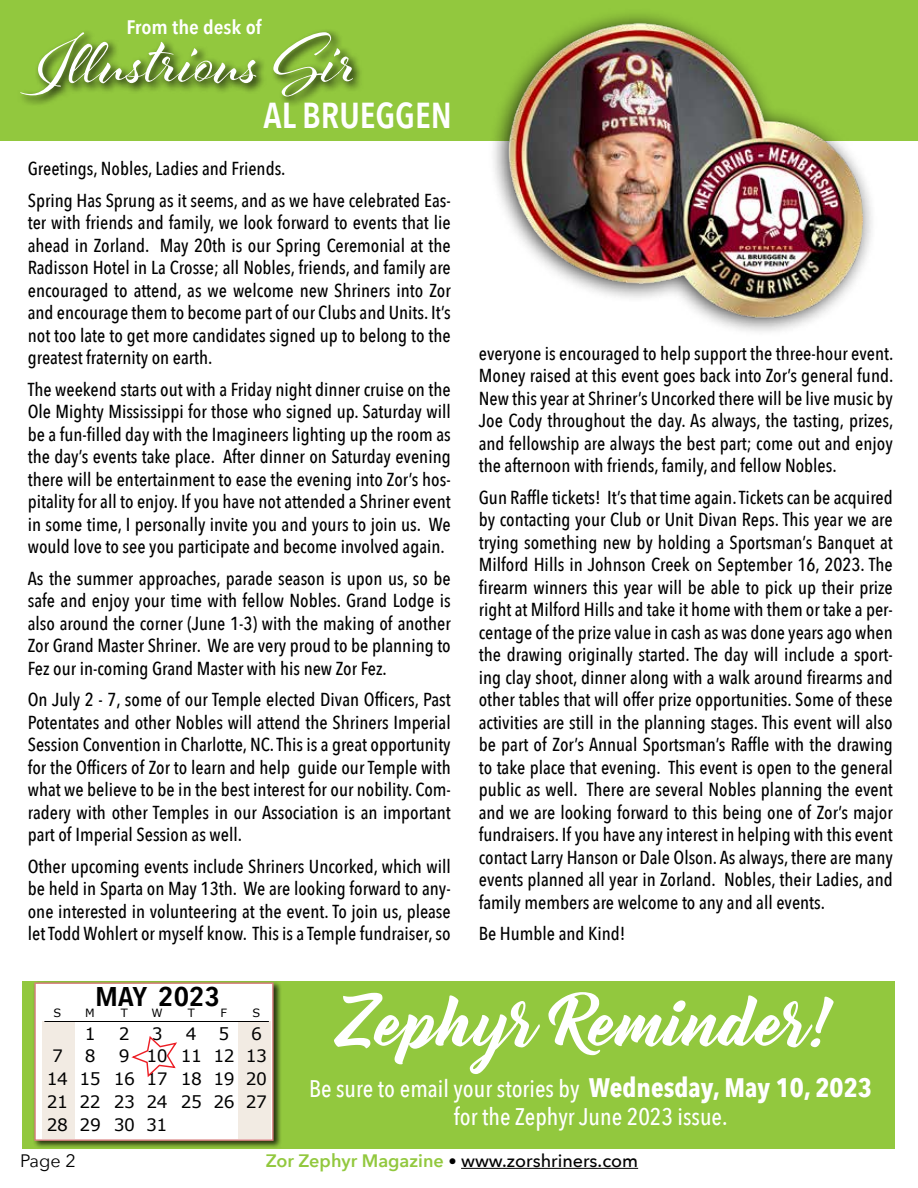
<style>
.page{position:relative;width:918px;height:1188px;background:#fff}
.page>*{position:absolute;margin:0;border:0;box-sizing:border-box;transform-origin:0 0}
.t1{font:75px "Al Fresco";color:#fff}
.t2{font:61.5px "Bernadette";color:#fff;scale:1.04 1}
.t3{font:600 36px "Avenir Next Condensed";color:#fff}
.t4{font:600 27px "Avenir Next Condensed";color:#000;scale:1.14 1}
.t5{font:500 24px/28.8px "Avenir Next Condensed";color:#fff;text-align:center}
.t6{font:600 19.5px "Avenir Next Condensed";color:#fff;scale:1.11 1}
.t7{font:500 18.75px/22.5px "Avenir Next Condensed";color:#000;text-align:justify}
.t8{font:500 18px "Avenir Next";color:#000}
.t9{font:18px "Avenir Next";color:#000}
.t10{font:17.1px/22.8px "Verdana";letter-spacing:-.03em;color:#000;text-align:justify}
.t11{font:11.4px "Verdana";color:#000}
.s1{font-weight:700;font-size:26.7px}
.s2{font-weight:600;color:#92c83e}
.s3{font-weight:600;font-size:16.5px}
</style>
<div class="page">
<hr style="left:461px;top:1168px;width:177px;height:1px;background:#000">
<div style="left:22px;top:981px;width:874px;height:168px;background:#92c83e"></div>
<div style="left:0;top:0;width:918px;height:140px;background:#92c83e"></div>
<div style="left:17px;top:28px;width:348px;height:80px;background:#000;opacity:.75"></div>
<img style="left:481px;top:14px;width:409px;height:318px">
<div style="left:33px;top:981px;width:249px;height:168px;background:#000;opacity:.75"></div>
<div style="left:34px;top:982px;width:240px;height:159px;background:#fff;border:1px solid #d98080"></div>
<div style="left:239px;top:1021px;width:32px;height:118px;background:#f2ebe3"></div>
<div style="left:42px;top:1021px;width:32px;height:118px;background:#f2ebe3"></div>
<hr style="left:44px;top:1021px;width:225px;height:1px;background:#000">
<svg style="left:131px;top:1036px;width:46px;height:41px"></svg>
<p class="t6" style="left:126px;top:11px;width:123px">From the desk of</p>
<h1 class="t1" style="left:20px;top:11px;width:338px">Illustrious Sir</h1>
<h3 class="t3" style="left:264px;top:84px;width:190px">AL BRUEGGEN</h3>
<p class="t7" style="left:28px;top:153px;width:425px;line-height:31.5px">Greetings, Nobles, Ladies and Friends.<br>Spring Has Sprung as it seems, and as we have celebrated Eas-</p>
<p class="t7" style="left:28px;top:211px;width:425px">ter with friends and family, we look forward to events that lie ahead in Zorland. May 20th is our Spring Ceremonial at the Radisson Hotel in La Crosse; all Nobles, friends, and family are encouraged to attend, as we welcome new Shriners into Zor and encourage them to become part of our Clubs and Units. It’s not too late to get more candidates signed up to belong to the greatest fraternity on earth.</p>
<p class="t7" style="left:28px;top:378px;width:425px">The weekend starts out with a Friday night dinner cruise on the Ole Mighty Mississippi for those who signed up. Saturday will be a fun-filled day with the Imagineers lighting up the room as the day’s events take place. After dinner on Saturday evening there will be entertainment to ease the evening into Zor’s hos&shy;pitality for all to enjoy. If you have not attended a Shriner event in some time, I personally invite you and yours to join us. We would love to see you participate and become involved again.</p>
<p class="t7" style="left:28px;top:567px;width:425px">As the summer approaches, parade season is upon us, so be safe and enjoy your time with fellow Nobles. Grand Lodge is also around the corner (June 1-3) with the making of another Zor Grand Master Shriner. We are very proud to be planning to Fez our in-coming Grand Master with his new Zor Fez.</p>
<p class="t7" style="left:28px;top:688px;width:425px">On July 2 - 7, some of our Temple elected Divan Officers, Past Potentates and other Nobles will attend the Shriners Imperial Session Convention in Charlotte, NC. This is a great opportunity for the Officers of Zor to learn and help guide our Temple with what we believe to be in the best interest for our nobility. Com&shy;radery with other Temples in our Association is an important part of Imperial Session as well.</p>
<p class="t7" style="left:28px;top:855px;width:425px">Other upcoming events include Shriners Uncorked, which will be held in Sparta on May 13th. We are looking forward to any&shy;one interested in volunteering at the event. To join us, please let Todd Wohlert or myself know. This is a Temple fundraiser, so</p>
<p class="t7" style="left:479px;top:342px;width:416px">everyone is encouraged to help support the three-hour event.<br>Money raised at this event goes back into Zor’s general fund.<br>New this year at Shriner’s Uncorked there will be live music by Joe Cody throughout the day. As always, the tasting, prizes, and fellowship are always the best part; come out and enjoy the afternoon with friends, family, and fellow Nobles.</p>
<p class="t7" style="left:479px;top:486px;width:416px">Gun Raffle tickets! It’s that time again. Tickets can be acquired by contacting your Club or Unit Divan Reps. This year we are trying something new by holding a Sportsman’s Banquet at Milford Hills in Johnson Creek on September 16, 2023. The firearm winners this year will be able to pick up their prize right at Milford Hills and take it home with them or take a per&shy;centage of the prize value in cash as was done years ago when the drawing originally started. The day will include a sport&shy;ing clay shoot, dinner along with a walk around firearms and other tables that will offer prize opportunities. Some of these activities are still in the planning stages. This event will also be part of Zor’s Annual Sportsman’s Raffle with the drawing to take place that evening. This event is open to the general public as well. There are several Nobles planning the event and we are looking forward to this being one of Zor’s major fundraisers. If you have any interest in helping with this event contact Larry Hanson or Dale Olson. As always, there are many events planned all year in Zorland. Nobles, their Ladies, and family members are welcome to any and all events.</p>
<p class="t7" style="left:479px;top:922px;width:148px">Be Humble and Kind!</p>
<h3 class="t4" style="left:95px;top:973px;width:111px">MAY 2023</h3>
<p class="t11" style="left:53px;top:1005px;width:9px">S</p>
<p class="t11" style="left:85px;top:1005px;width:11px">M</p>
<p class="t11" style="left:121px;top:1005px;width:9px">T</p>
<p class="t11" style="left:151px;top:1005px;width:13px">W</p>
<p class="t11" style="left:188px;top:1005px;width:9px">T</p>
<p class="t11" style="left:221px;top:1005px;width:8px">F</p>
<p class="t11" style="left:253px;top:1005px;width:9px">S</p>
<p class="t10" style="left:85px;top:1022px;width:12px">1</p>
<p class="t10" style="left:119px;top:1022px;width:12px">2</p>
<p class="t10" style="left:152px;top:1022px;width:12px">3</p>
<p class="t10" style="left:186px;top:1022px;width:12px">4</p>
<p class="t10" style="left:219px;top:1022px;width:12px">5</p>
<p class="t10" style="left:251px;top:1022px;width:12px">6</p>
<p class="t10" style="left:52px;top:1045px;width:12px">7</p>
<p class="t10" style="left:85px;top:1045px;width:12px">8</p>
<p class="t10" style="left:47px;top:1045px;width:222px;text-indent:72px">9 10 11 12 13<br>14 15 16 17 18 19 20<br>21 22 23 24 25 26 27<br>28 29 30 31</p>
<h2 class="t2" style="left:336px;top:974px;width:490px">Zephyr Reminder!</h2>
<p class="t5" style="left:309px;top:1074px;width:564px">Be sure to email your stories by <span class="s1">Wednesday, May 10, 2023 </span>for the Zephyr June 2023 issue.</p>
<p class="t9" style="left:20px;top:1146px;width:57px">Page 2</p>
<p class="t8" style="left:266px;top:1145px;width:374px"><span class="s2">Zor Zephyr Magazine</span> <span class="s3">•</span> www.zorshriners.com</p>
</div>
